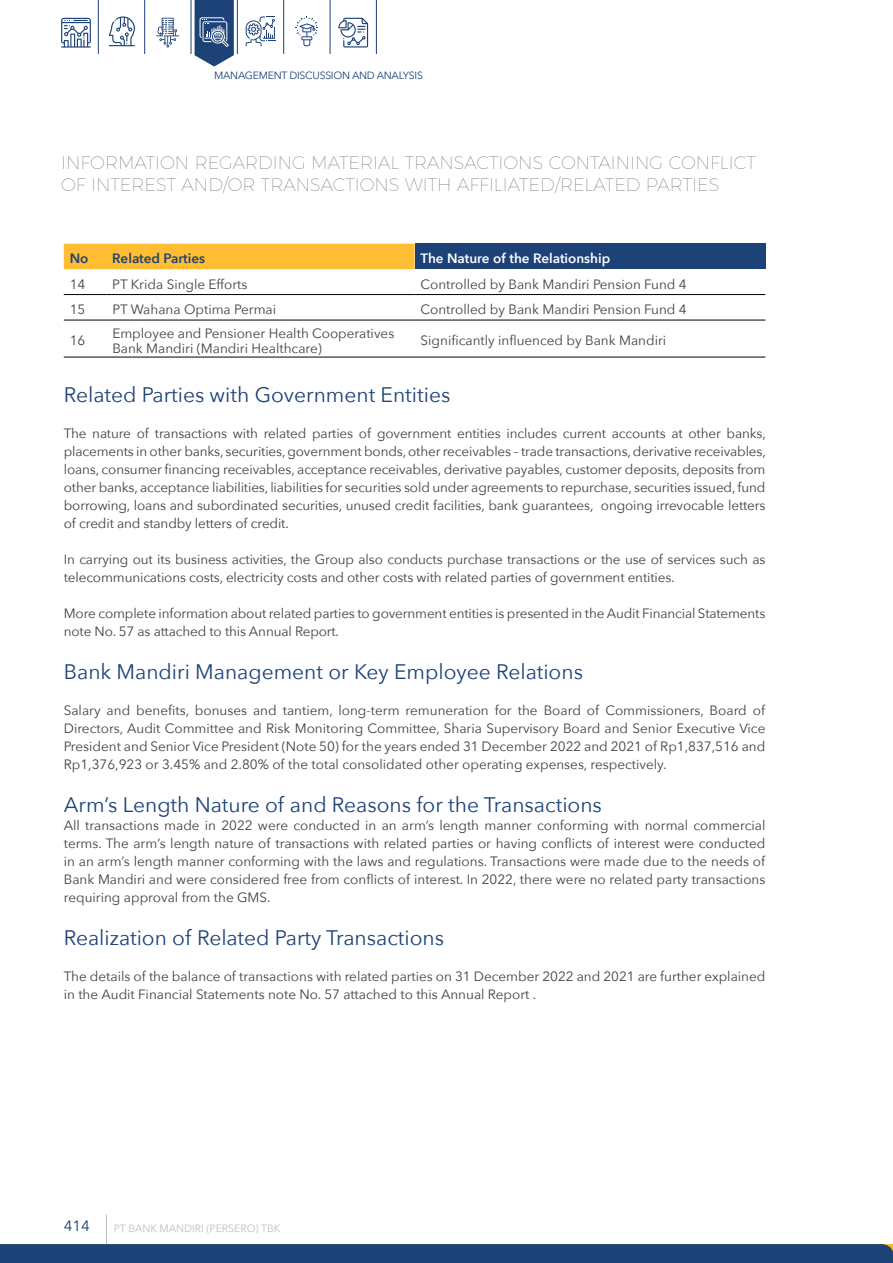
<style>
.page{position:relative;width:893px;height:1263px;background:#fff}
.page>*{position:absolute;margin:0;border:0;box-sizing:border-box;transform-origin:0 0}
.t1{font:21px "Avenir Next";color:#1c4278}
.t2{font:100 18px/21.6px "Montserrat";color:#58595b}
.t3{font:15px "Avenir Next";color:#1c4278}
.t4{font:13.5px/18px "Avenir Next";color:#414042}
.t5{font:600 13.5px "Avenir Next";color:#fff}
.t6{font:600 13.5px "Avenir Next";color:#1c4278}
.t7{font:10.5px "Avenir Next";letter-spacing:-.025em;color:#1c4278}
.t8{font:10.5px "Avenir Next";color:#bcbec0}
</style>
<div class="page">
<div style="left:64px;top:244px;width:351px;height:25px;background:#febd33"></div>
<div style="left:415px;top:244px;width:350px;height:25px;background:#1c4278"></div>
<hr style="left:64px;top:294px;width:42px;height:1px;background:#000">
<hr style="left:106px;top:294px;width:309px;height:1px;background:#000">
<hr style="left:415px;top:294px;width:350px;height:1px;background:#000">
<hr style="left:64px;top:320px;width:42px;height:1px;background:#000">
<hr style="left:106px;top:320px;width:309px;height:1px;background:#000">
<hr style="left:415px;top:320px;width:350px;height:1px;background:#000">
<hr style="left:64px;top:357px;width:42px;height:1px;background:#000">
<hr style="left:106px;top:357px;width:309px;height:1px;background:#000">
<hr style="left:415px;top:357px;width:350px;height:1px;background:#000">
<svg style="left:61px;top:18px;width:30px;height:30px"></svg>
<svg style="left:295px;top:16px;width:23px;height:30px"></svg>
<svg style="left:109px;top:16px;width:26px;height:30px"></svg>
<svg style="left:156px;top:18px;width:23px;height:30px"></svg>
<svg style="left:338px;top:18px;width:30px;height:30px"></svg>
<svg style="left:246px;top:16px;width:29px;height:30px"></svg>
<hr style="left:98px;top:0;width:1px;height:54px;background:#1c4278">
<hr style="left:144px;top:0;width:1px;height:54px;background:#1c4278">
<hr style="left:191px;top:0;width:1px;height:54px;background:#1c4278">
<hr style="left:237px;top:0;width:1px;height:54px;background:#1c4278">
<hr style="left:283px;top:0;width:1px;height:54px;background:#1c4278">
<hr style="left:330px;top:0;width:1px;height:54px;background:#1c4278">
<hr style="left:376px;top:0;width:1px;height:54px;background:#1c4278">
<hr style="left:106px;top:1215px;width:1px;height:32px;background:#bcbec0">
<div style="left:0;top:1244px;width:893px;height:19px;background:#1c4278"></div>
<svg style="left:195px;top:0;width:39px;height:67px;background:#486792"></svg>
<p class="t7" style="left:214px;top:66px;width:210px">MANAGEMENT DISCUSSION AND ANALYSIS</p>
<h2 class="t2" style="left:61px;top:150px;width:696px">INFORMATION REGARDING MATERIAL TRANSACTIONS CONTAINING CONFLICT<br>OF INTEREST AND/OR TRANSACTIONS WITH AFFILIATED/RELATED PARTIES</h2>
<p class="t6" style="left:70px;top:247px;width:20px">No</p>
<p class="t6" style="left:112px;top:247px;width:94px">Related Parties</p>
<p class="t5" style="left:421px;top:247px;width:191px">The Nature of the Relationship</p>
<p class="t4" style="left:70px;top:274px;width:17px">14</p>
<p class="t4" style="left:112px;top:274px;width:137px">PT Krida Single Efforts</p>
<p class="t4" style="left:421px;top:274px;width:268px">Controlled by Bank Mandiri Pension Fund 4</p>
<p class="t4" style="left:70px;top:300px;width:17px">15</p>
<p class="t4" style="left:112px;top:300px;width:165px">PT Wahana Optima Permai</p>
<p class="t4" style="left:421px;top:300px;width:268px">Controlled by Bank Mandiri Pension Fund 4</p>
<p class="t4" style="left:70px;top:331px;width:17px">16</p>
<p class="t4" style="left:112px;top:325px;width:283px;line-height:15px">Employee and Pensioner Health Cooperatives<br>Bank Mandiri (Mandiri Healthcare)</p>
<p class="t4" style="left:421px;top:331px;width:247px">Significantly influenced by Bank Mandiri</p>
<h1 class="t1" style="left:64px;top:377px;width:388px">Related Parties with Government Entities</h1>
<p class="t4" style="left:64px;top:423px;width:704px;text-align:justify">The nature of transactions with related parties of government entities includes current accounts at other banks, placements in other banks, securities, government bonds, other receivables – trade transactions, derivative receivables, loans, consumer financing receivables, acceptance receivables, derivative payables, customer deposits, deposits from other banks, acceptance liabilities, liabilities for securities sold under agreements to repurchase, securities issued, fund borrowing, loans and subordinated securities, unused credit facilities, bank guarantees, ongoing irrevocable letters of credit and standby letters of credit.</p>
<p class="t4" style="left:64px;top:549px;width:703px">I n carrying out its business activities, the Group also conducts purchase transactions or the use of services such as telecommunications costs, electricity costs and other costs with related parties of government entities.</p>
<p class="t4" style="left:64px;top:603px;width:703px">More complete information about related parties to government entities is presented in the Audit Financial Statements note N o. 57 as attached to this Annual Report.</p>
<h1 class="t1" style="left:64px;top:654px;width:521px">Bank Mandiri Management or Key Employee Relations</h1>
<p class="t4" style="left:64px;top:701px;width:703px;text-align:justify">Salary and benefits, bonuses and tantiem, long-term remuneration for the Board of Commissioners, Board of Directors, Audit Committee and Risk Monitoring Committee, Sharia Supervisory Board and Senior Executive Vice President and Senior Vice President (Note 50) for the years ended 31 December 2022 and 2021 of Rp1,837,516 and Rp1,376,923 or 3.45% and 2.80% of the total consolidated other operating expenses, respectively.</p>
<h1 class="t1" style="left:64px;top:787px;width:540px">Arm’s Length N ature of and Reasons for the Transactions</h1>
<p class="t4" style="left:64px;top:816px;width:703px;text-align:justify">All transactions made in 2022 were conducted in an arm’s length manner conforming with normal commercial terms. The arm’s length nature of transactions with related parties or having conflicts of interest were conducted in an arm’s length manner conforming with the laws and regulations. Transactions were made due to the needs of Bank Mandiri and were considered free from conflicts of interest. In 2022, there were no related party transactions requiring approval from the GMS.</p>
<h1 class="t1" style="left:64px;top:920px;width:382px">Realization of Related Party Transactions</h1>
<p class="t4" style="left:64px;top:967px;width:703px">The details of the balance of transactions with related parties on 31 December 2022 and 2021 are further explained in the Audit Financial Statements note N o. 57 attached to this Annual Report .</p>
<p class="t3" style="left:64px;top:1213px;width:28px">414</p>
<p class="t8" style="left:114px;top:1219px;width:168px">PT Bank Mandiri (Persero) Tbk</p>
</div>
